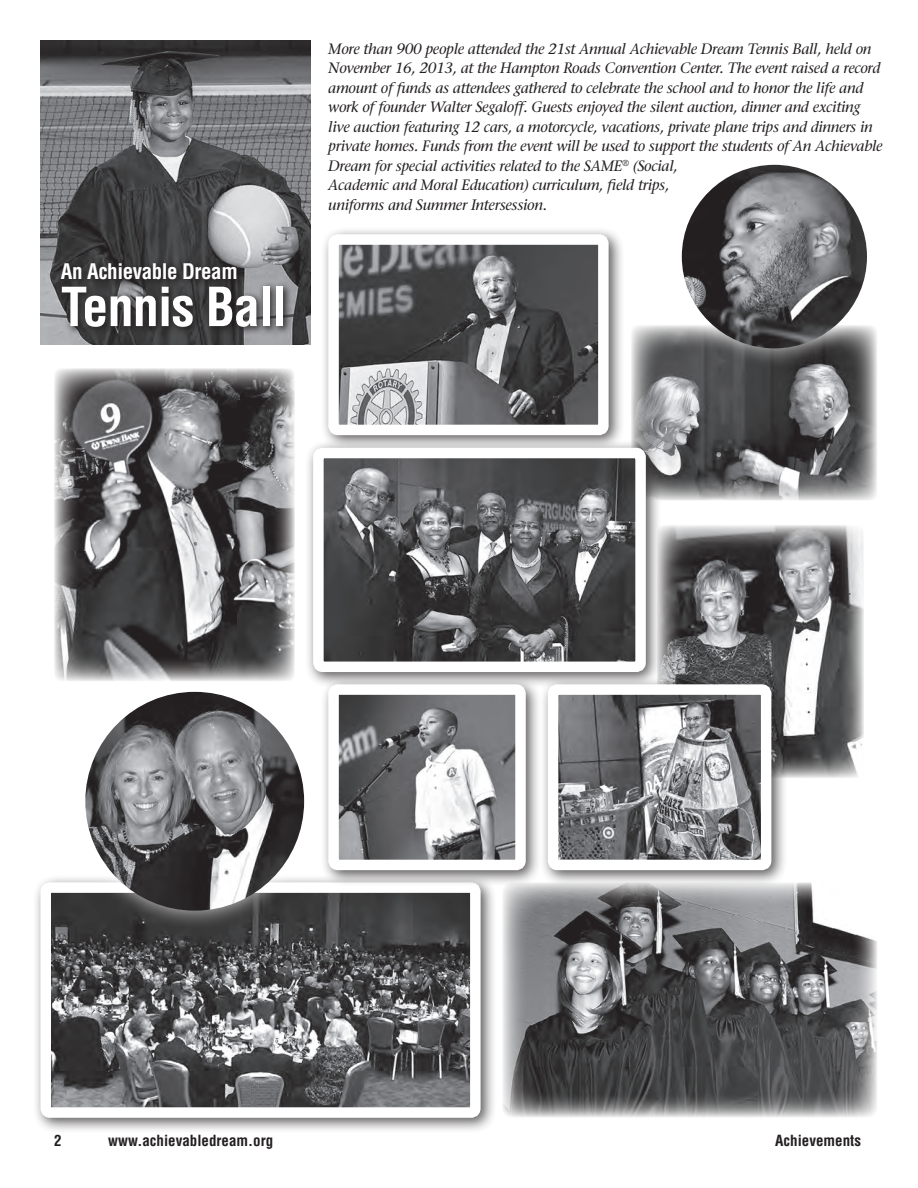
<style>
.page{position:relative;width:918px;height:1188px;background:#fff}
.page>*{position:absolute;margin:0;border:0;box-sizing:border-box;transform-origin:0 0}
.t1{font:700 condensed 52.5px "Helvetica";letter-spacing:-.02em;color:#fff}
.t2{font:700 condensed 21px "Helvetica";letter-spacing:-.02em;color:#fff}
.t3{font:italic 15px/19.5px "Stone Serif";letter-spacing:-.02em;color:#231f20}
.t4{font:700 condensed 15px "Helvetica";color:#231f20}
</style>
<div class="page">
<img style="left:631px;top:325px;width:246px;height:175px">
<img style="left:54px;top:368px;width:241px;height:313px">
<img style="left:662px;top:525px;width:202px;height:253px">
<div style="left:320px;top:226px;width:304px;height:225px;background:#231f20;opacity:.75"></div>
<img style="left:339px;top:245px;width:259px;height:179px">
<div style="left:328px;top:234px;width:281px;height:201px;border:10px solid #fff;border-radius:4px"></div>
<img style="left:503px;top:882px;width:374px;height:235px">
<div style="left:305px;top:439px;width:357px;height:249px;background:#231f20;opacity:.75"></div>
<img style="left:324px;top:459px;width:311px;height:202px">
<div style="left:313px;top:448px;width:333px;height:224px;border:10px solid #fff;border-radius:4px"></div>
<div style="left:663px;top:146px;width:223px;height:221px;background:#fff;opacity:.75"></div>
<img style="left:682px;top:165px;width:185px;height:183px">
<div style="left:32px;top:874px;width:464px;height:260px;background:#231f20;opacity:.75"></div>
<img style="left:52px;top:893px;width:418px;height:214px">
<div style="left:41px;top:882px;width:440px;height:236px;border:10px solid #fff;border-radius:4px"></div>
<div style="left:67px;top:673px;width:256px;height:256px;background:#fff;opacity:.75"></div>
<img style="left:85px;top:692px;width:219px;height:219px;border-radius:109px">
<div style="left:539px;top:676px;width:248px;height:210px;background:#231f20;opacity:.75"></div>
<img style="left:559px;top:695px;width:201px;height:164px">
<div style="left:548px;top:684px;width:223px;height:186px;border:10px solid #fff;border-radius:4px"></div>
<div style="left:320px;top:676px;width:222px;height:210px;background:#231f20;opacity:.75"></div>
<img style="left:339px;top:695px;width:176px;height:164px">
<div style="left:328px;top:684px;width:198px;height:186px;border:10px solid #fff;border-radius:4px"></div>
<img style="left:40px;top:40px;width:270px;height:305px">
<div style="left:56px;top:258px;width:237px;height:78px;background:#231f20;opacity:.85"></div>
<h2 class="t2" style="left:61px;top:258px;width:178px">An Achievable Dream</h2>
<h1 class="t1" style="left:61px;top:275px;width:228px">Tennis Ball</h1>
<p class="t3" style="left:328px;top:39px;width:556px">More than 900 people attended the 21st Annual Achievable Dream Tennis Ball, held on November 16, 2013, at the Hampton Roads Convention Center. The event raised a record amount of funds as attendees gathered to celebrate the school and to honor the life and work of founder Walter Segaloff. Guests enjoyed the silent auction, dinner and exciting live auction featuring 12 cars, a motorcycle, vacations, private plane trips and dinners in private homes. Funds from the event will be used to support the students of An Achievable Dream for special activities related to the SAME<sup>®</sup> (Social,<br>Academic and Moral Education) curriculum, field trips,<br>uniforms and Summer Intersession.</p>
<p class="t4" style="left:54px;top:1131px;width:9px">2</p>
<p class="t4" style="left:108px;top:1131px;width:167px">www.achievabledream.org</p>
<p class="t4" style="left:775px;top:1131px;width:87px">Achievements</p>
</div>
